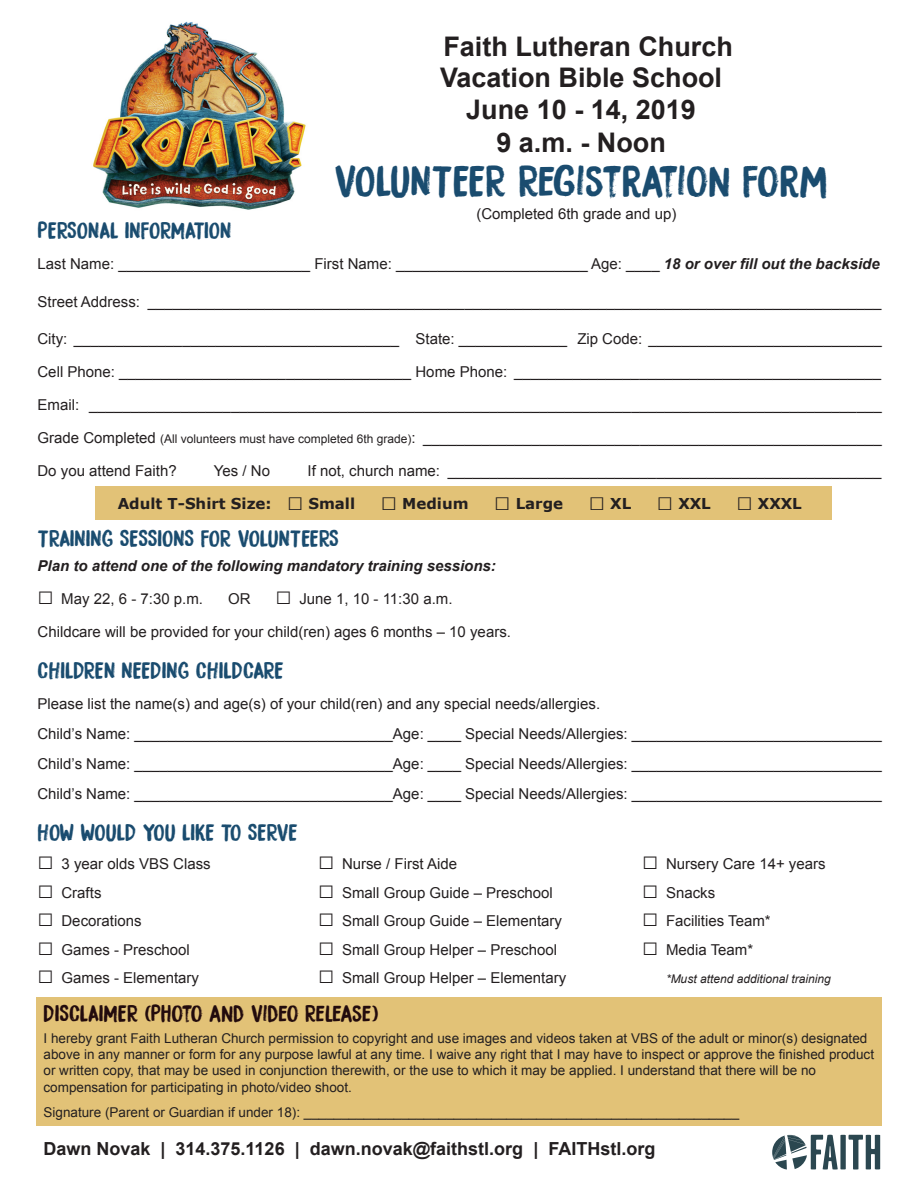
<style>
.page{position:relative;width:918px;height:1188px;background:#fff}
.page>*{position:absolute;margin:0;border:0;box-sizing:border-box;transform-origin:0 0}
.t1{font:39px "DK Bocadillo";letter-spacing:-.01em;color:#1a4c6f}
.t2{font:700 27px/32px "Arial";color:#231f20;text-align:center}
.t3{font:21px "DK Bocadillo";color:#1a4c6f}
.t4{font:21px "DK Bocadillo";color:#220b0d}
.t5{font:700 18px "Arial";color:#231f20}
.t6{font:15px/30px "Arial";color:#231f20}
.t7{font:italic 700 15px "Arial";color:#231f20}
.t8{font:700 15px "Verdana";color:#231f20}
.t9{font:13.5px/16.2px "Arial";color:#231f20}
.t10{font:italic 12px "Arial";color:#231f20}
.s1{font-weight:700;font-style:italic}
.s2{font-size:12px}
.s3{font-size:27px}
</style>
<div class="page">
<div style="left:95px;top:487px;width:737px;height:33px;background:#e2c277"></div>
<div style="left:36px;top:997px;width:846px;height:129px;background:#e2c277"></div>
<img style="left:93px;top:21px;width:213px;height:189px">
<svg style="left:772px;top:1135px;width:108px;height:35px"></svg>
<h2 class="t2" style="left:440px;top:31px;width:294px">Faith Lutheran Church<br>Vacation Bible School<br>June 10 - 14, 2019<br>9 a.m. - Noon</h2>
<h1 class="t1" style="left:335px;top:156px;width:494px">VOLUNTEER REGISTRATION FORM</h1>
<p class="t6" style="left:476px;top:199px;width:202px">(Completed 6th grade and up)</p>
<h3 class="t3" style="left:38px;top:217px;width:195px">PERSONAL INFORMATION</h3>
<p class="t6" style="left:38px;top:249px;width:844px">Last Name: _______________________ First Name: _______________________ Age: ____ <span class="s1">18 or over fill out the backside</span></p>
<p class="t6" style="left:38px;top:286px;width:846px">Street Address: ________________________________________________________________________________________</p>
<p class="t6" style="left:38px;top:324px;width:846px">City: _______________________________________ State: _____________ Zip Code: ____________________________</p>
<p class="t6" style="left:38px;top:357px;width:845px">Cell Phone: ___________________________________ Home Phone: ____________________________________________</p>
<p class="t6" style="left:38px;top:388px;width:846px;line-height:33px">Email: _______________________________________________________________________________________________<br>Grade Completed <span class="s2">(All volunteers must have completed 6th grade)</span>: _______________________________________________________</p>
<p class="t6" style="left:37px;top:456px;width:141px">Do you attend Faith?</p>
<p class="t6" style="left:214px;top:456px;width:58px">Yes / No</p>
<p class="t6" style="left:307px;top:456px;width:576px">If not, church name: ____________________________________________________</p>
<p class="t8" style="left:118px;top:493px;width:686px">Adult T-Shirt Size: <span class="s3">□</span> Small <span class="s3">□</span> Medium <span class="s3">□</span> Large <span class="s3">□</span> XL <span class="s3">□</span> XXL <span class="s3">□</span> XXXL</p>
<h3 class="t3" style="left:38px;top:525px;width:303px">TRAINING SESSIONS FOR VOLUNTEERS</h3>
<p class="t7" style="left:38px;top:555px;width:460px">Plan to attend one of the following mandatory training sessions:</p>
<p class="t6" style="left:38px;top:583px;width:167px"><span class="s3">□</span> May 22, 6 - 7:30 p.m.</p>
<p class="t6" style="left:228px;top:583px;width:226px">OR <span class="s3">□</span> June 1, 10 - 11:30 a.m.</p>
<p class="t6" style="left:38px;top:616px;width:475px">Childcare will be provided for your child(ren) ages 6 months – 10 years.</p>
<h3 class="t3" style="left:38px;top:657px;width:248px">CHILDREN NEEDING CHILDCARE</h3>
<p class="t6" style="left:37px;top:688px;width:846px">Please list the name(s) and age(s) of your child(ren) and any special needs/allergies.<br>Child’s Name: _______________________________Age: ____ Special Needs/Allergies: ______________________________ Child’s Name: _______________________________Age: ____ Special Needs/Allergies: ______________________________ Child’s Name: _______________________________Age: ____ Special Needs/Allergies: ______________________________</p>
<h3 class="t3" style="left:38px;top:819px;width:262px">HOW WOULD YOU LIKE TO SERVE</h3>
<p class="t6" style="left:38px;top:849px;width:175px"><span class="s3">□</span> 3 year olds VBS Class</p>
<p class="t6" style="left:318px;top:849px;width:141px"><span class="s3">□</span> Nurse / First Aide</p>
<p class="t6" style="left:642px;top:849px;width:185px"><span class="s3">□</span> Nursery Care 14+ years</p>
<p class="t6" style="left:38px;top:877px;width:66px"><span class="s3">□</span> Crafts</p>
<p class="t6" style="left:318px;top:877px;width:236px"><span class="s3">□</span> Small Group Guide – Preschool</p>
<p class="t6" style="left:642px;top:877px;width:75px"><span class="s3">□</span> Snacks</p>
<p class="t6" style="left:38px;top:906px;width:106px"><span class="s3">□</span> Decorations</p>
<p class="t6" style="left:318px;top:906px;width:246px"><span class="s3">□</span> Small Group Guide – Elementary</p>
<p class="t6" style="left:642px;top:906px;width:130px"><span class="s3">□</span> Facilities Team*</p>
<p class="t6" style="left:38px;top:934px;width:154px"><span class="s3">□</span> Games - Preschool</p>
<p class="t6" style="left:318px;top:934px;width:241px"><span class="s3">□</span> Small Group Helper – Preschool</p>
<p class="t6" style="left:642px;top:934px;width:113px"><span class="s3">□</span> Media Team*</p>
<p class="t6" style="left:38px;top:963px;width:163px"><span class="s3">□</span> Games - Elementary</p>
<p class="t6" style="left:318px;top:963px;width:250px"><span class="s3">□</span> Small Group Helper – Elementary</p>
<p class="t10" style="left:666px;top:971px;width:166px">*Must attend additional training</p>
<h3 class="t4" style="left:44px;top:1001px;width:337px">DISCLAIMER (PHOTO AND VIDEO RELEASE)</h3>
<p class="t9" style="left:44px;top:1030px;width:832px">I hereby grant Faith Lutheran Church permission to copyright and use images and videos taken at VBS of the adult or minor(s) designated above in any manner or form for any purpose lawful at any time. I waive any right that I may have to inspect or approve the finished product or written copy, that may be used in conjunction therewith, or the use to which it may be applied. I understand that there will be no compensation for participating in photo/video shoot.</p>
<p class="t9" style="left:44px;top:1104px;width:697px">Signature (Parent or Guardian if under 18): __________________________________________________________</p>
<p class="t5" style="left:44px;top:1137px;width:613px">Dawn Novak | 314.375.1126 | dawn.novak@faithstl.org | FAITHstl.org</p>
</div>
